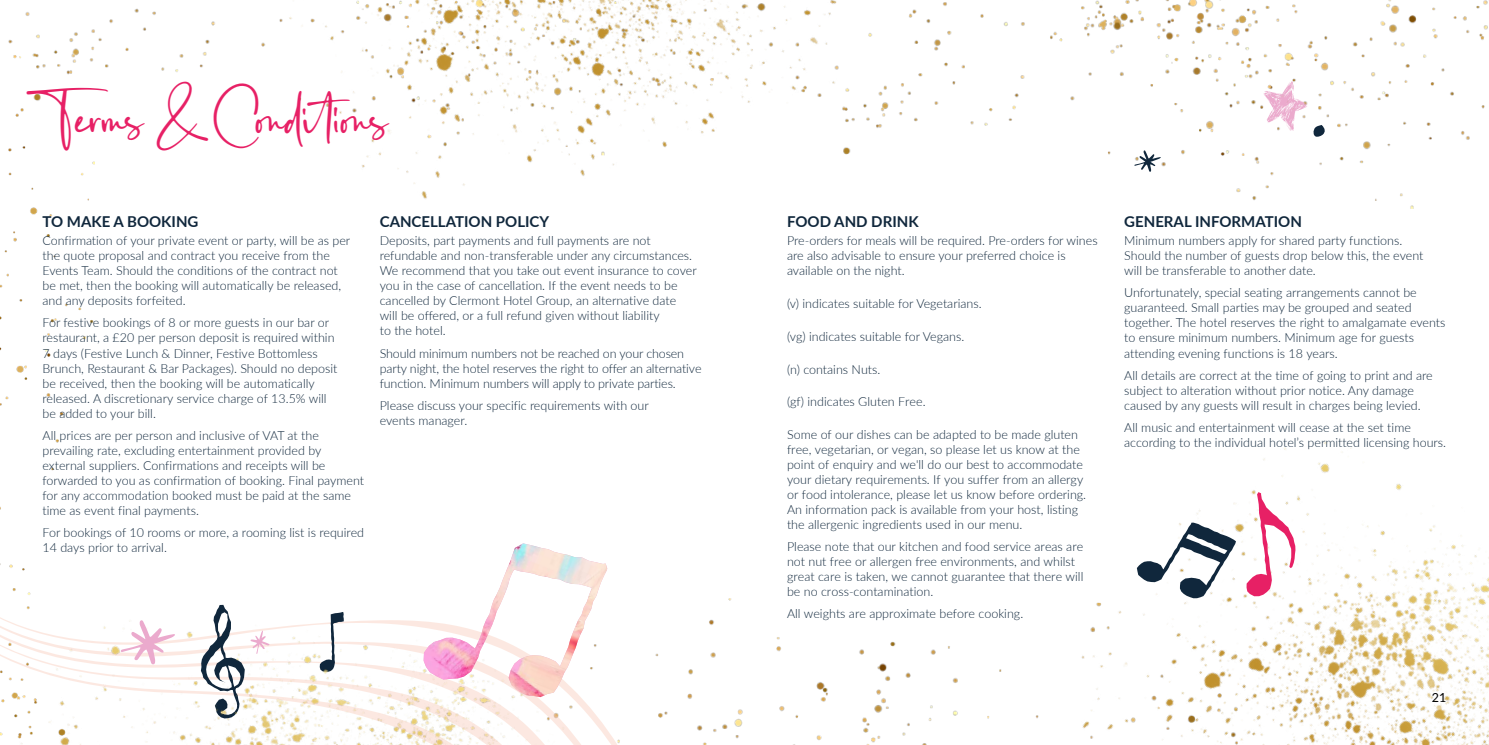
<style>
.page{position:relative;width:1489px;height:745px;background:#fff}
.page>*{position:absolute;margin:0;border:0;box-sizing:border-box;transform-origin:0 0}
.t1{font:40px "Acardia";letter-spacing:-.01em;color:#e72065}
.t2{font:700 15px "Lato";color:#10273c}
.t3{font:300 12.5px/15px "Lato";color:#10273c}
.t4{font:12.5px "Lato";color:#000}
</style>
<div class="page">
<img style="left:664px;top:598px;width:338px;height:146px">
<img style="left:1035px;top:442px;width:453px;height:302px">
<img style="left:0;top:31px;width:95px;height:412px">
<img style="left:907px;top:0;width:581px;height:209px">
<svg style="left:1269px;top:31px;width:15px;height:13px"></svg>
<svg style="left:1134px;top:150px;width:26px;height:22px"></svg>
<svg style="left:1263px;top:81px;width:62px;height:56px"></svg>
<img style="left:282px;top:0;width:622px;height:199px">
<img style="left:13px;top:568px;width:588px;height:176px">
<img style="left:423px;top:543px;width:184px;height:153px">
<svg style="left:1246px;top:492px;width:49px;height:104px"></svg>
<svg style="left:1136px;top:522px;width:99px;height:76px"></svg>
<h1 class="t1" style="left:43px;top:93px;width:347px">Terms &amp; Conditions</h1>
<p class="t2" style="left:43px;top:210px;width:157px">TO MAKE A BOOKING</p>
<p class="t3" style="left:43px;top:233px;width:309px">Confirmation of your private event or party, will be as per the quote proposal and contract you receive from the Events Team. Should the conditions of the contract not be met, then the booking will automatically be released, and any deposits forfeited.</p>
<p class="t3" style="left:43px;top:315px;width:296px">For festive bookings of 8 or more guests in our bar or restaurant, a £20 per person deposit is required within 7 days (Festive Lunch &amp; Dinner, Festive Bottomless Brunch, Restaurant &amp; Bar Packages). Should no deposit be received, then the booking will be automatically released. A discretionary service charge of 13.5% will be added to your bill.</p>
<p class="t3" style="left:43px;top:427px;width:323px">All prices are per person and inclusive of VAT at the prevailing rate, excluding entertainment provided by external suppliers. Confirmations and receipts will be forwarded to you as confirmation of booking. Final payment for any accommodation booked must be paid at the same time as event final payments.</p>
<p class="t3" style="left:43px;top:524px;width:323px">For bookings of 10 rooms or more, a rooming list is required<br>14 days prior to arrival.</p>
<p class="t2" style="left:380px;top:210px;width:171px">CANCELLATION POLICY</p>
<p class="t3" style="left:380px;top:233px;width:318px">Deposits, part payments and full payments are not refundable and non-transferable under any circumstances.<br>We recommend that you take out event insurance to cover you in the case of cancellation. If the event needs to be cancelled by Clermont Hotel Group, an alternative date will be offered, or a full refund given without liability<br>to the hotel.</p>
<p class="t3" style="left:380px;top:345px;width:323px">Should minimum numbers not be reached on your chosen party night, the hotel reserves the right to offer an alternative function. Minimum numbers will apply to private parties.</p>
<p class="t3" style="left:380px;top:397px;width:271px">Please discuss your specific requirements with our events manager.</p>
<p class="t2" style="left:787px;top:210px;width:133px">FOOD AND DRINK</p>
<p class="t3" style="left:787px;top:233px;width:312px">Pre-orders for meals will be required. Pre-orders for wines are also advisable to ensure your preferred choice is available on the night.</p>
<p class="t3" style="left:787px;top:295px;width:196px">(v) indicates suitable for Vegetarians.</p>
<p class="t3" style="left:787px;top:328px;width:179px">(vg) indicates suitable for Vegans.</p>
<p class="t3" style="left:787px;top:361px;width:95px">(n) contains Nuts.</p>
<p class="t3" style="left:787px;top:393px;width:140px">(gf) indicates Gluten Free.</p>
<p class="t3" style="left:787px;top:426px;width:301px">Some of our dishes can be adapted to be made gluten free, vegetarian, or vegan, so please let us know at the point of enquiry and we'll do our best to accommodate your dietary requirements. If you suffer from an allergy or food intolerance, please let us know before ordering.<br>An information pack is available from your host, listing the allergenic ingredients used in our menu.</p>
<p class="t3" style="left:787px;top:538px;width:298px">Please note that our kitchen and food service areas are not nut free or allergen free environments, and whilst great care is taken, we cannot guarantee that there will be no cross-contamination.</p>
<p class="t3" style="left:787px;top:605px;width:238px">All weights are approximate before cooking.</p>
<p class="t2" style="left:1124px;top:210px;width:179px">GENERAL INFORMATION</p>
<p class="t3" style="left:1124px;top:233px;width:301px">Minimum numbers apply for shared party functions.<br>Should the number of guests drop below this, the event will be transferable to another date.</p>
<p class="t3" style="left:1124px;top:285px;width:323px">Unfortunately, special seating arrangements cannot be guaranteed. Small parties may be grouped and seated together. The hotel reserves the right to amalgamate events to ensure minimum numbers. Minimum age for guests attending evening functions is 18 years.</p>
<p class="t3" style="left:1124px;top:367px;width:310px">All details are correct at the time of going to print and are subject to alteration without prior notice. Any damage caused by any guests will result in charges being levied.</p>
<p class="t3" style="left:1124px;top:419px;width:323px">All music and entertainment will cease at the set time according to the individual hotel’s permitted licensing hours.</p>
<p class="t4" style="left:1431px;top:688px;width:16px">21</p>
</div>
